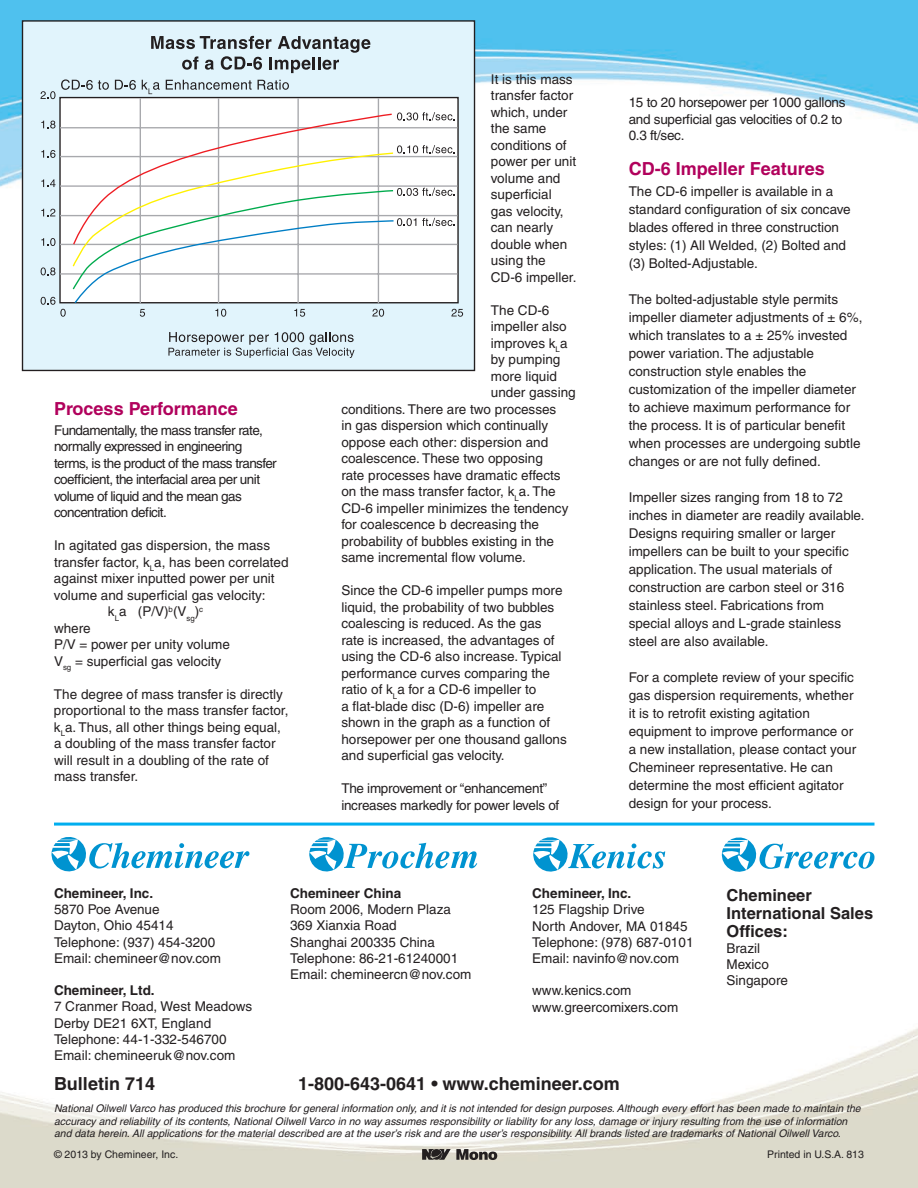
<style>
.page{position:relative;width:918px;height:1188px;background:#fff}
.page>*{position:absolute;margin:0;border:0;box-sizing:border-box;transform-origin:0 0}
.t1{font:700 18px "Helvetica";color:#231f20}
.t2{font:700 18px "Helvetica";color:#b1015c}
.t3{font:700 16.5px/18px "Helvetica";color:#231f20}
.t4{font:13.5px/18px "Helvetica";color:#231f20}
.t5{font:13.5px/16.5px "Helvetica";letter-spacing:-.04em;color:#231f20}
.t6{font:13.5px/16.5px "Helvetica";letter-spacing:-.02em;color:#231f20}
.t7{font:700 13.5px "Helvetica";color:#231f20}
.t8{font:italic 10.5px/12.6px "Helvetica";color:#231f20}
.t9{font:10.5px "Helvetica";color:#231f20}
</style>
<div class="page">
<img style="left:0;top:0;width:918px;height:212px">
<hr style="left:54px;top:823px;width:820px;height:3px;background:#00aeef">
<svg style="left:52px;top:837px;width:197px;height:34px"></svg>
<svg style="left:309px;top:837px;width:168px;height:34px"></svg>
<svg style="left:533px;top:837px;width:132px;height:35px"></svg>
<svg style="left:722px;top:837px;width:152px;height:35px"></svg>
<svg style="left:422px;top:1149px;width:75px;height:11px"></svg>
<div style="left:23px;top:21px;width:452px;height:349px;background:#e1f4fc"></div>
<div style="left:22px;top:20px;width:453px;height:351px;border:1px solid #231f20"></div>
<div style="left:59px;top:97px;width:400px;height:206px;background:#fff;border:1px solid #231f20"></div>
<hr style="left:140px;top:98px;width:1px;height:205px;background:#a8a9ad">
<hr style="left:218px;top:98px;width:1px;height:205px;background:#a8a9ad">
<hr style="left:297px;top:98px;width:2px;height:205px;background:#a8a9ad">
<hr style="left:378px;top:98px;width:1px;height:205px;background:#a8a9ad">
<hr style="left:60px;top:127px;width:397px;height:1px;background:#a8a9ad">
<hr style="left:60px;top:156px;width:397px;height:1px;background:#a8a9ad">
<hr style="left:60px;top:185px;width:397px;height:2px;background:#a8a9ad">
<hr style="left:60px;top:215px;width:397px;height:1px;background:#a8a9ad">
<hr style="left:60px;top:244px;width:397px;height:1px;background:#a8a9ad">
<hr style="left:60px;top:273px;width:397px;height:2px;background:#a8a9ad">
<svg style="left:151px;top:36px;width:219px;height:37px"></svg>
<svg style="left:61px;top:79px;width:48px;height:11px"></svg>
<svg style="left:115px;top:80px;width:21px;height:10px"></svg>
<svg style="left:142px;top:80px;width:18px;height:14px"></svg>
<svg style="left:166px;top:80px;width:86px;height:10px"></svg>
<svg style="left:258px;top:80px;width:31px;height:10px"></svg>
<svg style="left:168px;top:332px;width:187px;height:26px"></svg>
<svg style="left:40px;top:91px;width:15px;height:8px"></svg>
<svg style="left:41px;top:121px;width:14px;height:8px"></svg>
<svg style="left:41px;top:150px;width:14px;height:8px"></svg>
<svg style="left:41px;top:179px;width:15px;height:8px"></svg>
<svg style="left:41px;top:209px;width:14px;height:7px"></svg>
<svg style="left:41px;top:238px;width:14px;height:8px"></svg>
<svg style="left:41px;top:267px;width:14px;height:8px"></svg>
<svg style="left:41px;top:297px;width:25px;height:20px"></svg>
<svg style="left:72px;top:112px;width:391px;height:205px"></svg>
<h1 class="t2" style="left:54px;top:398px;width:185px">Process Performance</h1>
<p class="t5" style="left:54px;top:422px;width:224px">Fundamentally, the mass transfer rate, normally expressed in engineering terms, is the product of the mass transfer coefficient, the interfacial area per unit volume of liquid and the mean gas concentration deficit.</p>
<p class="t4" style="left:54px;top:537px;width:218px">In agitated gas dispersion, the mass</p>
<p class="t4" style="left:54px;top:553px;width:236px">transfer factor, k<sub>L</sub>a, has been correlated</p>
<p class="t4" style="left:54px;top:570px;width:222px">against mixer inputted power per unit</p>
<p class="t4" style="left:54px;top:586px;width:213px">volume and superficial gas velocity:</p>
<p class="t4" style="left:108px;top:603px;width:97px">k<sub>L</sub>a ⍺ (P/V)<sup>b</sup>(V<sub>sg</sub>)<sup>c</sup></p>
<p class="t4" style="left:54px;top:619px;width:38px">where</p>
<p class="t4" style="left:54px;top:636px;width:178px">P/V = power per unity volume</p>
<p class="t4" style="left:54px;top:652px;width:169px">V<sub>sg</sub> = superficial gas velocity</p>
<p class="t4" style="left:54px;top:686px;width:236px;line-height:16.5px">The degree of mass transfer is directly proportional to the mass transfer factor, k<sub>L</sub>a. Thus, all other things being equal, a doubling of the mass transfer factor will result in a doubling of the rate of mass transfer.</p>
<p class="t4" style="left:491px;top:71px;width:87px;line-height:16.5px">It is this mass transfer factor which, under the same conditions of power per unit volume and superficial gas velocity, can nearly double when using the<br>CD-6 impeller.</p>
<p class="t4" style="left:491px;top:301px;width:60px">The CD-6</p>
<p class="t4" style="left:491px;top:317px;width:77px">impeller also</p>
<p class="t4" style="left:491px;top:334px;width:78px">improves k<sub>L</sub>a</p>
<p class="t4" style="left:491px;top:350px;width:71px">by pumping</p>
<p class="t4" style="left:491px;top:367px;width:68px">more liquid</p>
<p class="t4" style="left:491px;top:383px;width:86px">under gassing</p>
<p class="t4" style="left:341px;top:400px;width:217px">conditions. There are two processes</p>
<p class="t4" style="left:341px;top:416px;width:208px">in gas dispersion which continually</p>
<p class="t4" style="left:341px;top:433px;width:208px">oppose each other: dispersion and</p>
<p class="t4" style="left:341px;top:449px;width:203px">coalescence. These two opposing</p>
<p class="t4" style="left:341px;top:466px;width:221px">rate processes have dramatic effects</p>
<p class="t4" style="left:341px;top:482px;width:216px">on the mass transfer factor, k<sub>L</sub>a. The</p>
<p class="t4" style="left:341px;top:499px;width:229px">CD-6 impeller minimizes the tendency</p>
<p class="t4" style="left:341px;top:515px;width:199px">for coalescence b decreasing the</p>
<p class="t4" style="left:341px;top:532px;width:214px">probability of bubbles existing in the</p>
<p class="t4" style="left:341px;top:548px;width:186px">same incremental flow volume.</p>
<p class="t4" style="left:341px;top:582px;width:227px;line-height:16.5px">Since the CD-6 impeller pumps more liquid, the probability of two bubbles coalescing is reduced. As the gas rate is increased, the advantages of using the CD-6 also increase. Typical performance curves comparing the ratio of k<sub>L</sub>a for a CD-6 impeller to<br>a flat-blade disc (D-6) impeller are shown in the graph as a function of horsepower per one thousand gallons and superficial gas velocity.</p>
<p class="t6" style="left:341px;top:780px;width:220px">The improvement or “enhancement” increases markedly for power levels of</p>
<p class="t6" style="left:629px;top:94px;width:218px">15 to 20 horsepower per 1000 gallons and superficial gas velocities of 0.2 to<br>0.3 ft/sec.</p>
<h1 class="t2" style="left:629px;top:158px;width:198px">CD-6 Impeller Features</h1>
<p class="t4" style="left:629px;top:182px;width:224px">The CD-6 impeller is available in a standard configuration of six concave blades offered in three construction styles: (1) All Welded, (2) Bolted and (3) Bolted-Adjustable.</p>
<p class="t4" style="left:629px;top:290px;width:235px">The bolted-adjustable style permits impeller diameter adjustments of ± 6%, which translates to a ± 25% invested power variation. The adjustable construction style enables the customization of the impeller diameter to achieve maximum performance for the process. It is of particular benefit when processes are undergoing subtle changes or are not fully defined.</p>
<p class="t4" style="left:629px;top:488px;width:238px">Impeller sizes ranging from 18 to 72 inches in diameter are readily available.<br>Designs requiring smaller or larger impellers can be built to your specific application. The usual materials of construction are carbon steel or 316 stainless steel. Fabrications from special alloys and L-grade stainless steel are also available.</p>
<p class="t4" style="left:629px;top:668px;width:229px">For a complete review of your specific gas dispersion requirements, whether it is to retrofit existing agitation equipment to improve performance or a new installation, please contact your Chemineer representative. He can determine the most efficient agitator design for your process.</p>
<p class="t7" style="left:54px;top:885px;width:101px">Chemineer, Inc.</p>
<p class="t4" style="left:54px;top:901px;width:169px;line-height:16.2px">5870 Poe Avenue<br>Dayton, Ohio 45414<br>Telephone: (937) 454-3200<br>Email: chemineer@nov.com</p>
<p class="t7" style="left:54px;top:982px;width:102px">Chemineer, Ltd.</p>
<p class="t4" style="left:54px;top:999px;width:200px;line-height:16.2px">7 Cranmer Road, West Meadows<br>Derby DE21 6XT, England<br>Telephone: 44-1-332-546700<br>Email: chemineeruk@nov.com</p>
<h1 class="t1" style="left:54px;top:1073px;width:103px">Bulletin 714</h1>
<p class="t7" style="left:290px;top:885px;width:113px">Chemineer China</p>
<p class="t4" style="left:290px;top:901px;width:183px;line-height:16.2px">Room 2006, Modern Plaza<br>369 Xianxia Road<br>Shanghai 200335 China<br>Telephone: 86-21-61240001<br>Email: chemineercn@nov.com</p>
<p class="t7" style="left:532px;top:885px;width:101px">Chemineer, Inc.</p>
<p class="t4" style="left:532px;top:901px;width:163px;line-height:16.2px">125 Flagship Drive<br>North Andover, MA 01845<br>Telephone: (978) 687-0101<br>Email: navinfo@nov.com</p>
<p class="t4" style="left:532px;top:982px;width:148px;line-height:16.2px">www.kenics.com www.greercomixers.com</p>
<h1 class="t1" style="left:298px;top:1073px;width:323px">1-800-643-0641 • www.chemineer.com</h1>
<p class="t3" style="left:727px;top:886px;width:148px">Chemineer<br>International Sales<br>Offices:</p>
<p class="t4" style="left:727px;top:940px;width:63px;line-height:16.2px">Brazil<br>Mexico<br>Singapore</p>
<p class="t8" style="left:54px;top:1102px;width:808px">National Oilwell Varco has produced this brochure for general information only, and it is not intended for design purposes. Although every effort has been made to maintain the accuracy and reliability of its contents, National Oilwell Varco in no way assumes responsibility or liability for any loss, damage or injury resulting from the use of information and data herein. All applications for the material described are at the user’s risk and are the user’s responsibility. All brands listed are trademarks of National Oilwell Varco.</p>
<p class="t9" style="left:54px;top:1148px;width:126px">© 2013 by Chemineer, Inc.</p>
<p class="t9" style="left:767px;top:1148px;width:98px">Printed in U.S.A. 813</p>
</div>
